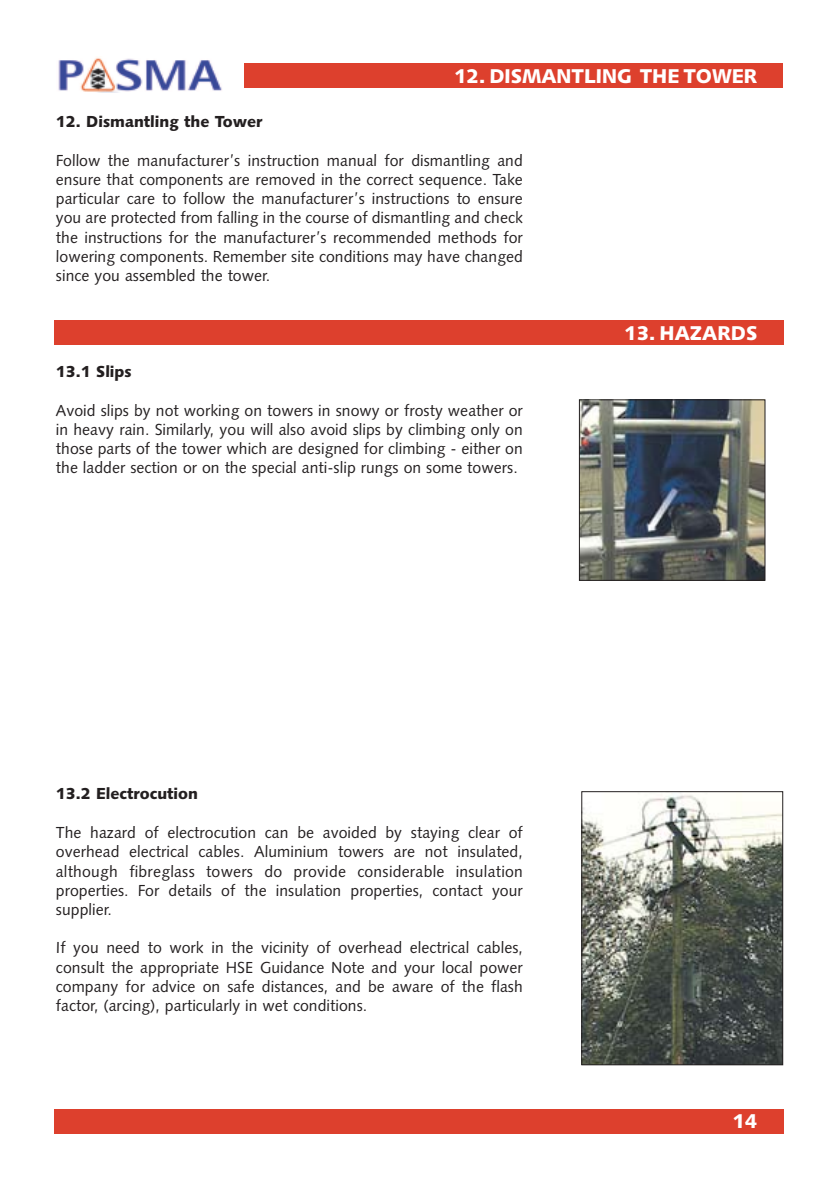
<style>
.page{position:relative;width:840px;height:1191px;background:#fff}
.page>*{position:absolute;margin:0;border:0;box-sizing:border-box;transform-origin:0 0}
.t1{font:20px "Humanist 531 BT Black A";color:#fff}
.t2{font:16px/19.2px "Humanist 531 BT Roman A";color:#231f20;text-align:justify}
.t3{font:16px "Humanist 531 BT Black A";color:#231f20}
</style>
<div class="page">
<img style="left:58px;top:57px;width:164px;height:36px">
<div style="left:244px;top:63px;width:538px;height:25px;background:#dd402d"></div>
<div style="left:54px;top:1109px;width:728px;height:25px;background:#dd402d"></div>
<div style="left:54px;top:320px;width:728px;height:25px;background:#dd402d"></div>
<img style="left:583px;top:793px;width:197px;height:270px">
<div style="left:581px;top:791px;width:201px;height:274px;border:1px solid #231f20"></div>
<img style="left:580px;top:401px;width:183px;height:178px">
<div style="left:578px;top:399px;width:187px;height:182px;border:1px solid #231f20"></div>
<p class="t1" style="left:454px;top:63px;width:304px">12. DISMANTLING THE TOWER</p>
<p class="t3" style="left:56px;top:112px;width:208px">12. Dismantling the Tower</p>
<p class="t2" style="left:56px;top:150px;width:468px">Follow the manufacturer’s instruction manual for dismantling and ensure that components are removed in the correct sequence. Take particular care to follow the manufacturer’s instructions to ensure you are protected from falling in the course of dismantling and check the instructions for the manufacturer’s recommended methods for lowering components. Remember site conditions may have changed since you assembled the tower.</p>
<p class="t3" style="left:56px;top:361px;width:77px">13.1 Slips</p>
<p class="t2" style="left:56px;top:400px;width:468px">Avoid slips by not working on towers in snowy or frosty weather or in heavy rain. Similarly, you will also avoid slips by climbing only on those parts of the tower which are designed for climbing - either on the ladder section or on the special anti-slip rungs on some towers.</p>
<p class="t1" style="left:624px;top:320px;width:134px">13. HAZARDS</p>
<p class="t3" style="left:56px;top:783px;width:143px">13.2 Electrocution</p>
<p class="t2" style="left:56px;top:822px;width:468px">The hazard of electrocution can be avoided by staying clear of overhead electrical cables. Aluminium towers are not insulated, although fibreglass towers do provide considerable insulation properties. For details of the insulation properties, contact your supplier.</p>
<p class="t2" style="left:56px;top:937px;width:468px">If you need to work in the vicinity of overhead electrical cables, consult the appropriate HSE Guidance Note and your local power company for advice on safe distances, and be aware of the flash factor, (arcing), particularly in wet conditions.</p>
<p class="t1" style="left:732px;top:1108px;width:26px">14</p>
</div>
